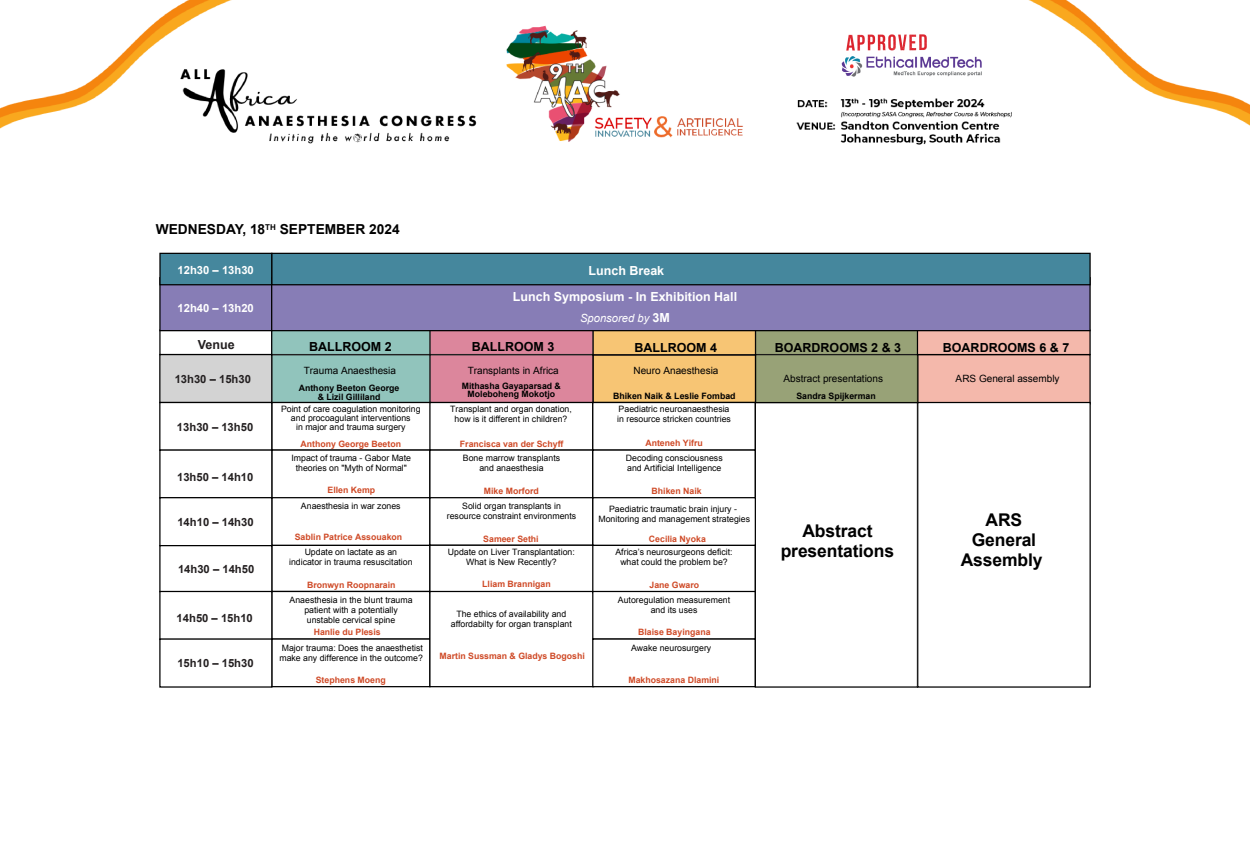
<style>
.page{position:relative;width:1250px;height:857px;background:#fff}
.page>*{position:absolute;margin:0;border:0;box-sizing:border-box;transform-origin:0 0}
.t1{font:700 17.5px/20px "Arial";letter-spacing:-.005em;color:#000;text-align:center}
.t2{font:700 13.75px "Arial";color:#000}
.t3{font:700 12.5px "Arial";color:#000}
.t4{font:700 12.5px "Arial";color:#fff}
.t5{font:700 12.5px "Arial";color:#231f20}
.t6{font:700 11.25px "Arial";color:#231f20}
.t7{font:700 11.25px "Arial";color:#fff}
.t8{font:italic 11.25px "Arial";color:#fff}
.t9{font:10px "Arial";color:#000}
.t10{font:8.75px/10px "Arial";color:#000;text-align:center}
.t11{font:700 8.75px "Arial";color:#cf4a27}
.t12{font:700 8.75px/8.8px "Arial";color:#000;text-align:center}
.s1{font-weight:700;font-style:normal;font-size:12.5px}
</style>
<div class="page">
<img style="left:0;top:0;width:1250px;height:145px">
<div style="left:592px;top:354px;width:164px;height:49px;background:#f7c574"></div>
<div style="left:592px;top:329px;width:164px;height:26px;background:#f7c574"></div>
<div style="left:271px;top:544px;width:160px;height:48px;border:1px solid #000"></div>
<div style="left:592px;top:354px;width:164px;height:49px;border:1px solid #000"></div>
<div style="left:271px;top:329px;width:160px;height:26px;background:#91c4bc"></div>
<div style="left:430px;top:329px;width:163px;height:25px;background:#dc869c"></div>
<div style="left:756px;top:329px;width:162px;height:25px;background:#98a277"></div>
<div style="left:272px;top:355px;width:158px;height:47px;background:#91c4bc"></div>
<div style="left:271px;top:354px;width:160px;height:49px;border:1px solid #000"></div>
<div style="left:430px;top:355px;width:163px;height:47px;background:#dc869c"></div>
<div style="left:430px;top:354px;width:164px;height:49px;border:1px solid #000"></div>
<div style="left:271px;top:402px;width:160px;height:48px;border:1px solid #000"></div>
<div style="left:271px;top:449px;width:160px;height:49px;border:1px solid #000"></div>
<div style="left:271px;top:497px;width:160px;height:48px;border:1px solid #000"></div>
<div style="left:271px;top:590px;width:160px;height:49px;border:1px solid #000"></div>
<div style="left:271px;top:638px;width:160px;height:49px;border:1px solid #000"></div>
<div style="left:429px;top:402px;width:164px;height:48px;border:1px solid #000"></div>
<div style="left:429px;top:449px;width:164px;height:49px;border:1px solid #000"></div>
<div style="left:429px;top:497px;width:164px;height:48px;border:1px solid #000"></div>
<div style="left:429px;top:544px;width:165px;height:49px;border:1px solid #000"></div>
<div style="left:430px;top:591px;width:164px;height:95px;background:#fff"></div>
<div style="left:429px;top:590px;width:165px;height:97px;border:1px solid #000"></div>
<div style="left:592px;top:402px;width:164px;height:48px;border:1px solid #000"></div>
<div style="left:592px;top:449px;width:164px;height:49px;border:1px solid #000"></div>
<div style="left:592px;top:544px;width:164px;height:49px;border:1px solid #000"></div>
<div style="left:593px;top:591px;width:162px;height:48px;background:#fff"></div>
<div style="left:592px;top:590px;width:164px;height:49px;border:1px solid #000"></div>
<div style="left:592px;top:638px;width:164px;height:49px;border:1px solid #000"></div>
<div style="left:917px;top:354px;width:174px;height:50px;background:#f4b8ab"></div>
<div style="left:917px;top:329px;width:174px;height:26px;background:#f4b8ab;border:1px solid #000"></div>
<div style="left:755px;top:402px;width:163px;height:285px;border:1px solid #000"></div>
<div style="left:917px;top:402px;width:174px;height:285px;border:1px solid #000"></div>
<div style="left:160px;top:354px;width:112px;height:48px;background:#d3d3d3"></div>
<div style="left:159px;top:354px;width:113px;height:49px;border:1px solid #000"></div>
<div style="left:159px;top:402px;width:113px;height:49px;border:1px solid #000"></div>
<div style="left:159px;top:497px;width:113px;height:49px;border:1px solid #000"></div>
<div style="left:159px;top:545px;width:113px;height:47px;border:1px solid #000"></div>
<div style="left:159px;top:590px;width:113px;height:49px;border:1px solid #000"></div>
<div style="left:755px;top:354px;width:164px;height:49px;background:#98a277;border:1px solid #000"></div>
<div style="left:592px;top:497px;width:164px;height:48px;border:1px solid #000"></div>
<div style="left:159px;top:277px;width:113px;height:54px;background:#877db6;border:1px solid #000"></div>
<div style="left:159px;top:253px;width:113px;height:32px;background:#45879d;border:1px solid #000"></div>
<div style="left:271px;top:277px;width:820px;height:54px;background:#877db6;border:1px solid #000"></div>
<div style="left:271px;top:253px;width:820px;height:32px;background:#45879d;border:1px solid #000"></div>
<h2 class="t2" style="left:156px;top:220px;width:246px">WEDNESDAY, 18<sup>TH</sup> SEPTEMBER 2024</h2>
<p class="t7" style="left:178px;top:262px;width:78px">12h30 – 13h30</p>
<p class="t7" style="left:178px;top:300px;width:78px">12h40 – 13h20</p>
<h3 class="t4" style="left:589px;top:262px;width:77px">Lunch Break</h3>
<p class="t8" style="left:580px;top:311px;width:91px">Sponsored by <span class="s1">3M</span></p>
<h3 class="t4" style="left:513px;top:288px;width:226px">Lunch Symposium - In Exhibition Hall</h3>
<h3 class="t5" style="left:198px;top:336px;width:38px">Venue</h3>
<h3 class="t3" style="left:309px;top:338px;width:84px">BALLROOM 2</h3>
<h3 class="t3" style="left:472px;top:338px;width:84px">BALLROOM 3</h3>
<h3 class="t3" style="left:634px;top:339px;width:84px">BALLROOM 4</h3>
<h3 class="t3" style="left:775px;top:339px;width:128px">BOARDROOMS 2 &amp; 3</h3>
<h3 class="t3" style="left:943px;top:339px;width:128px">BOARDROOMS 6 &amp; 7</h3>
<p class="t9" style="left:304px;top:364px;width:94px">Trauma Anaesthesia</p>
<p class="t9" style="left:468px;top:364px;width:93px">Transplants in Africa</p>
<p class="t9" style="left:634px;top:364px;width:87px">Neuro Anaesthesia</p>
<p class="t6" style="left:175px;top:371px;width:78px">13h30 – 15h30</p>
<p class="t9" style="left:956px;top:372px;width:105px">ARS General assembly</p>
<p class="t6" style="left:177px;top:419px;width:78px">13h30 – 13h50</p>
<p class="t9" style="left:784px;top:372px;width:101px">Abstract presentations</p>
<p class="t12" style="left:462px;top:381px;width:101px">Mithasha Gayaparsad &amp;<br>Moleboheng Mokotjo</p>
<p class="t12" style="left:299px;top:384px;width:102px">Anthony Beeton George &amp; Lizil Gilliland</p>
<p class="t12" style="left:796px;top:391px;width:81px">Sandra Spijkerman</p>
<p class="t12" style="left:613px;top:391px;width:124px">Bhiken Naik &amp; Leslie Fombad</p>
<p class="t10" style="left:281px;top:405px;width:141px;line-height:8.8px">Point of care coagulation monitoring and procoagulant interventions<br>in major and trauma surgery</p>
<p class="t10" style="left:292px;top:453px;width:121px">Impact of trauma - Gabor Mate theories on "Myth of Normal"</p>
<p class="t10" style="left:301px;top:500px;width:101px">Anaesthesia in war zones</p>
<p class="t10" style="left:450px;top:404px;width:123px">Transplant and organ donation, how is it different in children?</p>
<p class="t10" style="left:463px;top:453px;width:99px">Bone marrow transplants and anaesthesia</p>
<p class="t10" style="left:447px;top:500px;width:131px">Solid organ transplants in resource constraint environments</p>
<p class="t10" style="left:448px;top:547px;width:128px">Update on Liver Transplantation:<br>What is New Recently?</p>
<p class="t10" style="left:617px;top:404px;width:115px;text-align:left">Paediatric neuroanaesthesia in resource stricken countries</p>
<p class="t10" style="left:626px;top:453px;width:98px;text-align:left">Decoding consciousness and Artificial Intelligence</p>
<p class="t11" style="left:645px;top:436px;width:59px">Anteneh Yifru</p>
<p class="t11" style="left:301px;top:438px;width:102px">Anthony George Beeton</p>
<p class="t11" style="left:328px;top:484px;width:49px">Ellen Kemp</p>
<p class="t11" style="left:295px;top:531px;width:109px">Sablin Patrice Assouakon</p>
<p class="t11" style="left:460px;top:438px;width:105px">Francisca van der Schyff</p>
<p class="t11" style="left:484px;top:484px;width:56px">Mike Morford</p>
<p class="t6" style="left:177px;top:469px;width:78px">13h50 – 14h10</p>
<p class="t6" style="left:177px;top:514px;width:78px">14h10 – 14h30</p>
<p class="t6" style="left:178px;top:562px;width:78px">14h30 – 14h50</p>
<p class="t11" style="left:652px;top:485px;width:52px">Bhiken Naik</p>
<p class="t10" style="left:598px;top:503px;width:153px">Paediatric traumatic brain injury -<br>Monitoring and management strategies</p>
<p class="t11" style="left:649px;top:532px;width:58px">Cecilia Nyoka</p>
<h1 class="t1" style="left:961px;top:510px;width:83px">ARS<br>General<br>Assembly</h1>
<h1 class="t1" style="left:781px;top:520px;width:115px">Abstract presentations</h1>
<p class="t11" style="left:483px;top:532px;width:57px">Sameer Sethi</p>
<p class="t10" style="left:615px;top:547px;width:119px">Africa’s neurosurgeons deficit: what could the problem be?</p>
<p class="t10" style="left:618px;top:594px;width:114px">Autoregulation measurement and its uses</p>
<p class="t10" style="left:631px;top:642px;width:82px">Awake neurosurgery</p>
<p class="t10" style="left:289px;top:547px;width:125px">Update on lactate as an indicator in trauma resuscitation</p>
<p class="t10" style="left:290px;top:594px;width:125px">Anaesthesia in the blunt trauma patient with a potentially unstable cervical spine</p>
<p class="t10" style="left:279px;top:642px;width:145px;text-align:left">Major trauma: Does the anaesthetist make any difference in the outcome?</p>
<p class="t11" style="left:482px;top:578px;width:70px">Lliam Brannigan</p>
<p class="t11" style="left:650px;top:578px;width:51px">Jane Gwaro</p>
<p class="t11" style="left:307px;top:578px;width:90px">Bronwyn Roopnarain</p>
<p class="t10" style="left:451px;top:608px;width:123px">The ethics of availability and affordabilty for organ transplant</p>
<p class="t6" style="left:177px;top:610px;width:78px">14h50 – 15h10</p>
<p class="t6" style="left:177px;top:655px;width:78px">15h10 – 15h30</p>
<p class="t11" style="left:638px;top:626px;width:74px">Blaise Bayingana</p>
<p class="t11" style="left:628px;top:673px;width:92px">Makhosazana Dlamini</p>
<p class="t11" style="left:314px;top:626px;width:69px">Hanlie du Plesis</p>
<p class="t11" style="left:440px;top:649px;width:147px">Martin Sussman &amp; Gladys Bogoshi</p>
<p class="t11" style="left:316px;top:673px;width:72px">Stephens Moeng</p>
</div>
